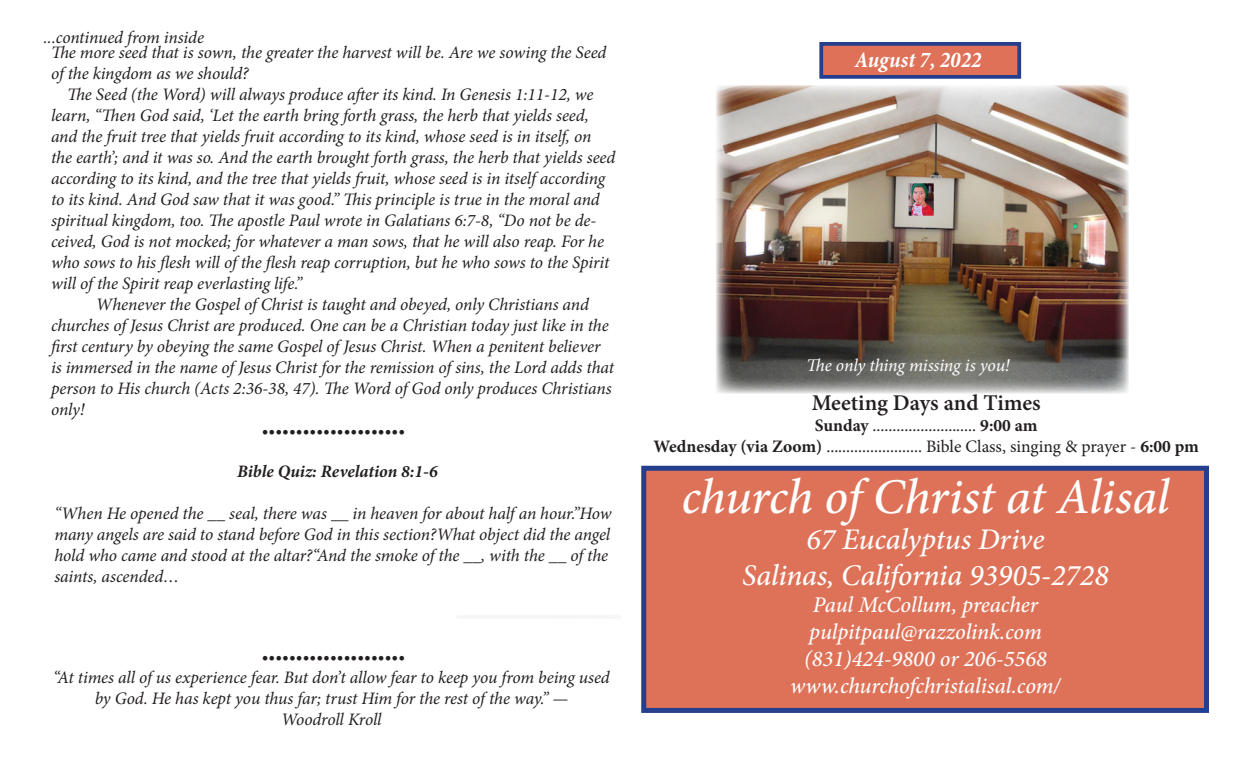
<style>
.page{position:relative;width:1260px;height:765px;background:#fff}
.page>*{position:absolute;margin:0;border:0;box-sizing:border-box;transform-origin:0 0}
.t1{font:italic 500 50px "Minion Pro";letter-spacing:-.01em;color:#fff}
.t2{font:italic 500 30px "Minion Pro";letter-spacing:-.005em;color:#fff}
.t3{font:italic 500 22.5px "Minion Pro";letter-spacing:-.01em;color:#fff}
.t4{font:600 22.5px "Minion Pro";color:#231f20}
.t5{font:italic 700 condensed 22.5px "Minion Pro";color:#fff}
.t6{font:italic 17.88px "Minion Pro";letter-spacing:-.01em;color:#fff}
.t7{font:italic 17.5px/21px "Minion Pro";letter-spacing:-.005em;color:#231f20}
.t8{font:17.5px "Minion Pro";letter-spacing:-.005em;color:#231f20}
.t9{font:italic 700 17.5px "Minion Pro";color:#231f20}
.s1{font-weight:700}
</style>
<div class="page">
<div style="left:641px;top:466px;width:568px;height:247px;background:#de7259;border:5px solid #253f8e"></div>
<div style="left:819px;top:42px;width:202px;height:37px;background:#de7157;border:4px solid #253f8e"></div>
<div style="left:455px;top:614px;width:168px;height:5px;background:#f6f6f6"></div>
<img style="left:716px;top:86px;width:413px;height:308px">
<img style="left:909px;top:184px;width:24px;height:32px">
<p class="t7" style="left:43px;top:27px;width:162px">...continued from inside</p>
<p class="t7" style="left:51px;top:42px;width:557px">The more seed that is sown, the greater the harvest will be. Are we sowing the Seed of the kingdom as we should?</p>
<p class="t7" style="left:51px;top:84px;width:566px;text-indent:16px">The Seed (the Word) will always produce after its kind. In Genesis 1:11-12, we learn, “Then God said, ‘Let the earth bring forth grass, the herb that yields seed, and the fruit tree that yields fruit according to its kind, whose seed is in itself, on the earth’; and it was so. And the earth brought forth grass, the herb that yields seed according to its kind, and the tree that yields fruit, whose seed is in itself according to its kind. And God saw that it was good.” This principle is true in the moral and spiritual kingdom, too. The apostle Paul wrote in Galatians 6:7-8, “Do not be de&shy;ceived, God is not mocked; for whatever a man sows, that he will also reap. For he who sows to his flesh will of the flesh reap corruption, but he who sows to the Spirit will of the Spirit reap everlasting life.”</p>
<p class="t7" style="left:51px;top:294px;width:565px;text-indent:45px">Whenever the Gospel of Christ is taught and obeyed, only Christians and churches of Jesus Christ are produced. One can be a Christian today just like in the first century by obeying the same Gospel of Jesus Christ. When a penitent believer is immersed in the name of Jesus Christ for the remission of sins, the Lord adds that person to His church (Acts 2:36-38, 47). The Word of God only produces Christians only!</p>
<p class="t8" style="left:262px;top:419px;width:145px">•••••••••••••••••••••</p>
<p class="t9" style="left:237px;top:459px;width:202px">Bible Quiz: Revelation 8:1-6</p>
<p class="t7" style="left:54px;top:503px;width:559px">“When He opened the __ seal, there was __ in heaven for about half an hour.”How many angels are said to stand before God in this section?What object did the angel hold who came and stood at the altar?“And the smoke of the __, with the __ of the saints, ascended…</p>
<p class="t8" style="left:262px;top:645px;width:145px">•••••••••••••••••••••</p>
<p class="t7" style="left:53px;top:667px;width:558px;text-align:center">“At times all of us experience fear. But don’t allow fear to keep you from being used by God. He has kept you thus far; trust Him for the rest of the way.” —</p>
<p class="t7" style="left:281px;top:709px;width:102px">Woodroll Kroll</p>
<p class="t5" style="left:855px;top:44px;width:128px">August 7, 2022</p>
<p class="t6" style="left:806px;top:353px;width:205px">The only thing missing is you!</p>
<p class="t4" style="left:812px;top:387px;width:231px">Meeting Days and Times</p>
<p class="t8" style="left:815px;top:414px;width:224px"><span class="s1">Sunday</span> .......................... <span class="s1">9:00 am</span></p>
<p class="t8" style="left:653px;top:435px;width:547px"><span class="s1">Wednesday (via Zoom)</span> ........................ Bible Class, singing &amp; prayer - <span class="s1">6:00 pm</span></p>
<p class="t1" style="left:681px;top:463px;width:490px">church of Christ at Alisal</p>
<p class="t2" style="left:807px;top:519px;width:239px">67 Eucalyptus Drive</p>
<p class="t2" style="left:742px;top:555px;width:368px">Salinas, California 93905-2728</p>
<p class="t3" style="left:813px;top:590px;width:227px">Paul McCollum, preacher</p>
<p class="t3" style="left:809px;top:617px;width:234px">pulpitpaul@razzolink.com</p>
<p class="t3" style="left:804px;top:644px;width:244px">(831)424-9800 or 206-5568</p>
<p class="t3" style="left:790px;top:671px;width:272px">www.churchofchristalisal.com/</p>
</div>
